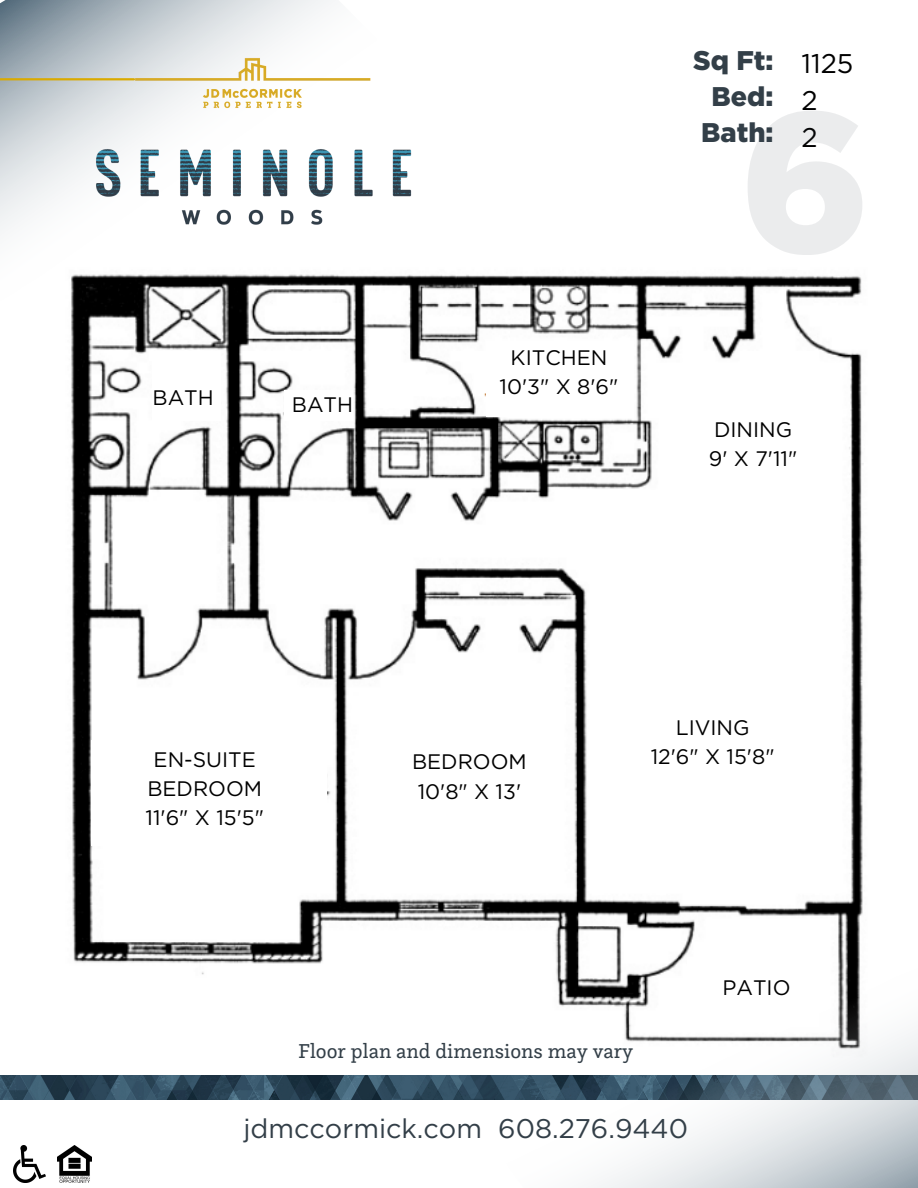
<style>
.page{position:relative;width:918px;height:1188px;background:#fff}
.page>*{position:absolute;margin:0;border:0;box-sizing:border-box;transform-origin:0 0}
.t1{font:27px "Gotham";color:#333f48}
.t2{font:900 27px/36.2px "Gotham";color:#333f48;text-align:right}
.t3{font:27px/37.2px "Gotham";color:#000}
.t4{font:21px/29.2px "Gotham";color:#000;text-align:center}
.t5{font:21px "Questa Slab";color:#333f48}
</style>
<div class="page">
<img style="left:71px;top:274px;width:793px;height:701px">
<svg style="left:0;top:0;width:400px;height:434px"></svg>
<img style="left:76px;top:146px;width:336px;height:113px">
<img style="left:76px;top:37px;width:324px;height:109px">
<hr style="left:0;top:78px;width:134px;height:2px;background:#daaa00">
<img style="left:13px;top:1145px;width:33px;height:37px">
<img style="left:57px;top:1145px;width:35px;height:37px">
<img style="left:0;top:1076px;width:487px;height:24px">
<svg style="left:487px;top:831px;width:431px;height:357px"></svg>
<div style="left:92px;top:740px;width:235px;height:106px;background:#fff"></div>
<div style="left:643px;top:698px;width:173px;height:105px;background:#fff"></div>
<div style="left:393px;top:740px;width:144px;height:106px;background:#fff"></div>
<div style="left:684px;top:400px;width:132px;height:105px;background:#fff"></div>
<div style="left:486px;top:345px;width:132px;height:72px;background:#fff"></div>
<div style="left:687px;top:957px;width:132px;height:70px;background:#fff"></div>
<div style="left:284px;top:390px;width:69px;height:31px;background:#fff"></div>
<div style="left:153px;top:351px;width:68px;height:70px;background:#fff"></div>
<p class="t4" style="left:153px;top:383px;width:63px">BATH</p>
<p class="t4" style="left:292px;top:389px;width:63px">BATH</p>
<p class="t2" style="left:693px;top:44px;width:82px">Sq Ft:<br>Bed:<br>Bath:</p>
<p class="t3" style="left:801px;top:44px;width:54px">1125<br>2<br>2</p>
<p class="t4" style="left:500px;top:342px;width:120px">KITCHEN<br>10'3" X 8'6"</p>
<p class="t4" style="left:709px;top:415px;width:90px;text-align:left">DINING<br>9' X 7'11"</p>
<p class="t4" style="left:146px;top:744px;width:120px">EN-SUITE<br>BEDROOM<br>11'6" X 15'5"</p>
<p class="t4" style="left:676px;top:712px;width:75px">LIVING</p>
<p class="t4" style="left:412px;top:747px;width:116px">BEDROOM</p>
<p class="t4" style="left:651px;top:742px;width:125px">12'6" X 15'8"</p>
<p class="t4" style="left:418px;top:776px;width:105px">10'8" X 13'</p>
<p class="t4" style="left:722px;top:972px;width:70px">PATIO</p>
<p class="t5" style="left:298px;top:1037px;width:337px">Floor plan and dimensions may vary</p>
<p class="t1" style="left:243px;top:1114px;width:446px">jdmccormick.com 608.276.9440</p>
</div>
